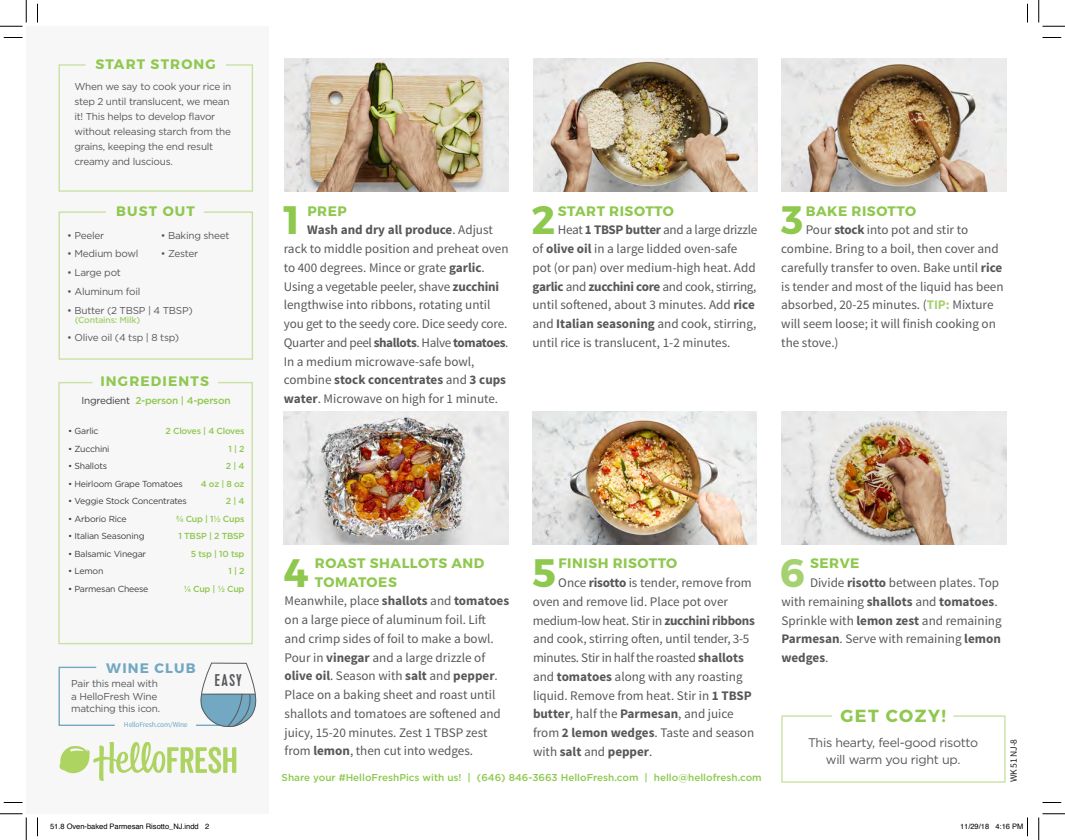
<style>
.page{position:relative;width:1065px;height:840px;background:#fff}
.page>*{position:absolute;margin:0;border:0;box-sizing:border-box;transform-origin:0 0}
.t1{font:700 39.62px "Montserrat";color:#8fc84e}
.t2{font:700 39.62px "Montserrat";color:#a6d170}
.t3{font:700 17.5px "Montserrat";letter-spacing:.085em;color:#8fc84e}
.t4{font:17px "Kapra";color:#58595b}
.t5{font:700 13.75px/18.1px "Montserrat";letter-spacing:.04em;color:#8fc84e}
.t6{font:700 13.75px "Montserrat";letter-spacing:.085em;color:#8fc84e}
.t7{font:700 13.75px "Montserrat";letter-spacing:.085em;color:#72a8c1}
.t8{font:13.12px/18.8px "Source Sans Pro";color:#57585a}
.t9{font:12.5px/16.8px "Gotham";letter-spacing:-.025em;color:#57585a;text-align:center}
.t10{font:10px/15px "Gotham";letter-spacing:-.025em;color:#57585a}
.t11{font:500 10px "Gotham";color:#8fc84e}
.t12{font:500 10px "Gotham";letter-spacing:-.025em;color:#8fc84e}
.t13{font:9.62px "Source Sans Pro";color:#231f20}
.t14{font:8.75px "Gotham";letter-spacing:-.025em;color:#3e3e3f}
.t15{font:500 8.75px/17.5px "Gotham";letter-spacing:-.025em;color:#8fc84e;text-align:right}
.t16{font:500 8.75px "Gotham";letter-spacing:-.025em;color:#a6d170}
.t17{font:7.5px "Helvetica";color:#000}
.t18{font:7.5px "Source Sans Pro";letter-spacing:-.025em;color:#72a8c1}
.s1{font-weight:400;color:#3e3e3f}
.s2{font-weight:700}
.s3{font-weight:700;color:#a6d170}
</style>
<div class="page">
<div style="left:26px;top:26px;width:243px;height:788px;background:#f7f7f8"></div>
<img style="left:285px;top:59px;width:224px;height:133px">
<img style="left:533px;top:59px;width:224px;height:133px">
<img style="left:533px;top:412px;width:224px;height:132px">
<img style="left:283px;top:412px;width:226px;height:132px">
<img style="left:782px;top:58px;width:224px;height:133px">
<img style="left:782px;top:412px;width:224px;height:132px">
<svg style="left:58px;top:211px;width:195px;height:149px"></svg>
<svg style="left:58px;top:382px;width:195px;height:263px"></svg>
<svg style="left:58px;top:64px;width:195px;height:128px"></svg>
<hr style="left:197px;top:725px;width:35px;height:1px;background:#72a8c1">
<svg style="left:58px;top:666px;width:57px;height:60px"></svg>
<svg style="left:201px;top:663px;width:55px;height:64px"></svg>
<svg style="left:60px;top:742px;width:176px;height:39px"></svg>
<svg style="left:781px;top:715px;width:225px;height:68px"></svg>
<svg style="left:4px;top:37px;width:18px;height:1px"></svg>
<svg style="left:1043px;top:37px;width:18px;height:1px"></svg>
<svg style="left:4px;top:802px;width:18px;height:1px"></svg>
<svg style="left:1043px;top:802px;width:18px;height:1px"></svg>
<svg style="left:37px;top:4px;width:1px;height:18px"></svg>
<svg style="left:37px;top:818px;width:1px;height:18px"></svg>
<svg style="left:1027px;top:4px;width:1px;height:18px"></svg>
<svg style="left:0;top:0;width:27px;height:27px"></svg>
<svg style="left:0;top:814px;width:27px;height:26px"></svg>
<svg style="left:1039px;top:0;width:26px;height:27px"></svg>
<svg style="left:1039px;top:814px;width:26px;height:26px"></svg>
<svg style="left:1027px;top:818px;width:1px;height:18px"></svg>
<p class="t6" style="left:95px;top:56px;width:122px">START STRONG</p>
<p class="t10" style="left:74px;top:78px;width:158px">When we say to cook your rice in step 2 until translucent, we mean it! This helps to develop flavor without releasing starch from the grains, keeping the end result creamy and luscious.</p>
<p class="t5" style="left:116px;top:203px;width:80px">BUST OUT</p>
<p class="t10" style="left:67px;top:227px;width:39px">• Peeler</p>
<p class="t10" style="left:67px;top:246px;width:73px">• Medium bowl</p>
<p class="t10" style="left:67px;top:265px;width:55px">• Large pot</p>
<p class="t10" style="left:67px;top:284px;width:75px">• Aluminum foil</p>
<p class="t10" style="left:67px;top:303px;width:127px">• Butter (2 TBSP | 4 TBSP)</p>
<p class="t16" style="left:75px;top:314px;width:67px">(Contains: Milk)</p>
<p class="t10" style="left:67px;top:329px;width:113px">• Olive oil (4 tsp | 8 tsp)</p>
<p class="t10" style="left:161px;top:227px;width:70px">• Baking sheet</p>
<p class="t10" style="left:161px;top:246px;width:39px">• Zester</p>
<p class="t6" style="left:100px;top:373px;width:110px">INGREDIENTS</p>
<p class="t12" style="left:81px;top:394px;width:151px"><span class="s1">Ingredient</span> 2-person | 4-person</p>
<p class="t15" style="left:166px;top:422px;width:80px">2 Cloves | 4 Cloves<br>1 | 2<br>2 | 4<br>4 oz | 8 oz<br>2 | 4<br>¾ Cup | 1½ Cups<br>1 TBSP | 2 TBSP<br>5 tsp | 10 tsp<br>1 | 2<br>¼ Cup | ½ Cup</p>
<p class="t14" style="left:68px;top:426px;width:32px">• Garlic</p>
<p class="t14" style="left:68px;top:443px;width:43px">• Zucchini</p>
<p class="t14" style="left:68px;top:461px;width:41px">• Shallots</p>
<p class="t14" style="left:68px;top:478px;width:116px">• Heirloom Grape Tomatoes</p>
<p class="t14" style="left:68px;top:496px;width:120px">• Veggie Stock Concentrates</p>
<p class="t14" style="left:68px;top:513px;width:60px">• Arborio Rice</p>
<p class="t14" style="left:68px;top:531px;width:78px">• Italian Seasoning</p>
<p class="t14" style="left:68px;top:548px;width:80px">• Balsamic Vinegar</p>
<p class="t14" style="left:68px;top:566px;width:37px">• Lemon</p>
<p class="t14" style="left:68px;top:583px;width:82px">• Parmesan Cheese</p>
<p class="t7" style="left:106px;top:659px;width:91px">WINE CLUB</p>
<p class="t10" style="left:71px;top:677px;width:90px;line-height:12.5px">Pair this meal with a HelloFresh Wine matching this icon.</p>
<p class="t18" style="left:124px;top:720px;width:65px">HelloFresh.com/Wine</p>
<p class="t4" style="left:215px;top:671px;width:28px">EASY</p>
<h1 class="t1" style="left:283px;top:195px;width:18px">1</h1>
<p class="t5" style="left:307px;top:202px;width:41px">PREP</p>
<p class="t8" style="left:284px;top:221px;width:226px;text-indent:24px"><span class="s2">Wash and dry all produce</span>. Adjust rack to middle position and preheat oven to 400 degrees. Mince or grate <span class="s2">garlic</span>.<br>Using a vegetable peeler, shave <span class="s2">zucchini </span>lengthwise into ribbons, rotating until you get to the seedy core. Dice seedy core.<br>Quarter and peel <span class="s2">shallots</span>. Halve <span class="s2">tomatoes</span>.<br>In a medium microwave-safe bowl, combine <span class="s2">stock concentrates</span> and <span class="s2">3 cups water</span>. Microwave on high for 1 minute.</p>
<h1 class="t1" style="left:532px;top:195px;width:25px">2</h1>
<p class="t5" style="left:558px;top:202px;width:118px">START RISOTTO</p>
<p class="t8" style="left:533px;top:221px;width:226px;text-indent:25px">Heat <span class="s2">1 TBSP butter</span> and a large drizzle of <span class="s2">olive oil</span> in a large lidded oven-safe pot (or pan) over medium-high heat. Add <span class="s2">garlic</span> and <span class="s2">zucchini core</span> and cook, stirring, until softened, about 3 minutes. Add <span class="s2">rice </span>and <span class="s2">Italian seasoning</span> and cook, stirring, until rice is translucent, 1-2 minutes.</p>
<h1 class="t1" style="left:781px;top:195px;width:24px">3</h1>
<p class="t5" style="left:806px;top:202px;width:112px">BAKE RISOTTO</p>
<p class="t8" style="left:781px;top:221px;width:224px;text-indent:24px">Pour <span class="s2">stock</span> into pot and stir to combine. Bring to a boil, then cover and carefully transfer to oven. Bake until <span class="s2">rice </span>is tender and most of the liquid has been absorbed, 20-25 minutes. (<span class="s3">TIP:</span> Mixture will seem loose; it will finish cooking on the stove.)</p>
<h1 class="t1" style="left:283px;top:548px;width:27px">4</h1>
<p class="t5" style="left:315px;top:555px;width:171px">ROAST SHALLOTS AND<br>TOMATOES</p>
<p class="t8" style="left:285px;top:592px;width:226px">Meanwhile, place <span class="s2">shallots</span> and <span class="s2">tomatoes </span>on a large piece of aluminum foil. Lift and crimp sides of foil to make a bowl.<br>Pour in <span class="s2">vinegar</span> and a large drizzle of <span class="s2">olive oil</span>. Season with <span class="s2">salt</span> and <span class="s2">pepper</span>.<br>Place on a baking sheet and roast until shallots and tomatoes are softened and juicy, 15-20 minutes. Zest 1 TBSP zest from <span class="s2">lemon</span>, then cut into wedges.</p>
<h1 class="t1" style="left:532px;top:548px;width:25px">5</h1>
<p class="t5" style="left:558px;top:555px;width:120px">FINISH RISOTTO</p>
<p class="t8" style="left:533px;top:574px;width:224px;text-indent:25px">Once <span class="s2">risotto</span> is tender, remove from oven and remove lid. Place pot over medium-low heat. Stir in <span class="s2">zucchini ribbons </span>and cook, stirring often, until tender, 3-5 minutes. Stir in half the roasted <span class="s2">shallots </span>and <span class="s2">tomatoes</span> along with any roasting liquid. Remove from heat. Stir in <span class="s2">1 TBSP butter</span>, half the <span class="s2">Parmesan</span>, and juice from <span class="s2">2 lemon wedges</span>. Taste and season with <span class="s2">salt</span> and <span class="s2">pepper</span>.</p>
<p class="t11" style="left:282px;top:771px;width:482px">Share your #HelloFreshPics with us! | (646) 846-3663 HelloFresh.com | hello@hellofresh.com</p>
<h1 class="t2" style="left:780px;top:548px;width:27px">6</h1>
<p class="t5" style="left:810px;top:555px;width:51px">SERVE</p>
<p class="t8" style="left:781px;top:574px;width:222px;text-indent:29px">Divide <span class="s2">risotto</span> between plates. Top with remaining <span class="s2">shallots</span> and <span class="s2">tomatoes</span>.<br>Sprinkle with <span class="s2">lemon zest</span> and remaining<br><span class="s2">Parmesan</span>. Serve with remaining <span class="s2">lemon wedges</span>.</p>
<h2 class="t3" style="left:841px;top:705px;width:107px">GET COZY!</h2>
<p class="t9" style="left:808px;top:734px;width:172px">This hearty, feel-good risotto will warm you right up.</p>
<p class="t13" style="left:1008px;top:782px;width:44px;rotate:-90deg">WK 51 NJ-8</p>
<p class="t17" style="left:50px;top:820px;width:161px">51.8 Oven-baked Parmesan Risotto_NJ.indd 2</p>
<p class="t17" style="left:960px;top:820px;width:65px">11/29/18 4:16 PM</p>
</div>
